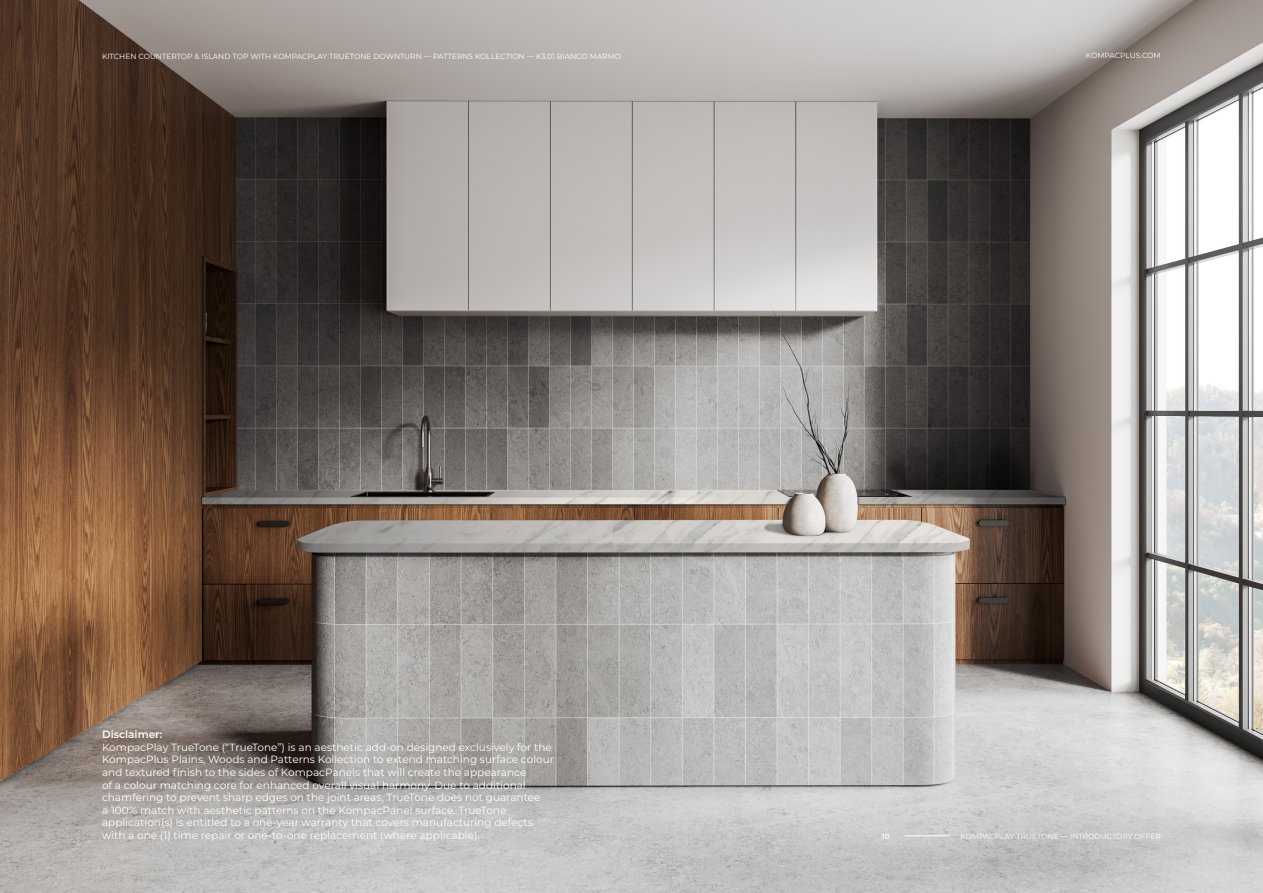
<style>
.page{position:relative;width:1263px;height:893px;background:#fff}
.page>*{position:absolute;margin:0;border:0;box-sizing:border-box;transform-origin:0 0}
.t1{font:10.5px/12.6px "Montserrat";color:#fff}
.t2{font:600 10.5px "Montserrat";color:#fff}
.t3{font:7.5px "Montserrat";color:#fff}
.t4{font:600 7.5px "Montserrat";color:#fff}
</style>
<div class="page">
<img style="left:0;top:0;width:1263px;height:893px">
<hr style="left:904px;top:835px;width:46px;height:1px;background:#fff">
<p class="t3" style="left:102px;top:51px;width:521px">KITCHEN COUNTERTOP &amp; ISLAND TOP WITH KOMPACPLAY TRUETONE DOWNTURN — PATTERNS KOLLECTION — K3.01 BIANCO MARMO</p>
<p class="t3" style="left:1086px;top:51px;width:76px">KOMPACPLUS.COM</p>
<p class="t2" style="left:102px;top:727px;width:62px">Disclaimer:</p>
<p class="t1" style="left:102px;top:740px;width:453px">KompacPlay TrueTone (“TrueTone”) is an aesthetic add-on designed exclusively for the KompacPlus Plains, Woods and Patterns Kollection to extend matching surface colour and textured finish to the sides of KompacPanels that will create the appearance<br>of a colour matching core for enhanced overall visual harmony. Due to additional chamfering to prevent sharp edges on the joint areas, TrueTone does not guarantee<br>a 100% match with aesthetic patterns on the KompacPanel surface. TrueTone application(s) is entitled to a one-year warranty that covers manufacturing defects with a one (1) time repair or one-to-one replacement (where applicable).</p>
<p class="t4" style="left:882px;top:831px;width:9px">10</p>
<p class="t3" style="left:960px;top:831px;width:202px">KOMPACPLAY TRUETONE –– INTRODUCTORY OFFER</p>
</div>
